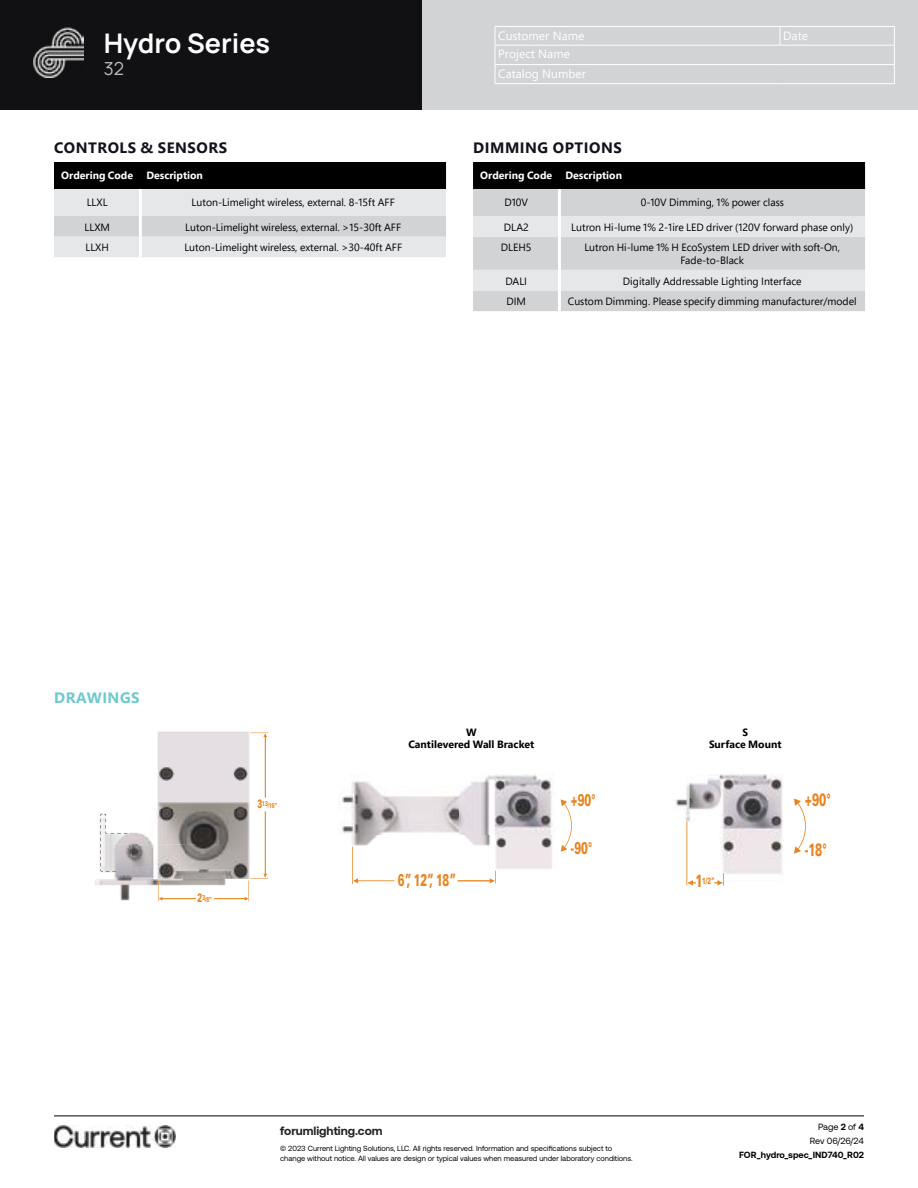
<style>
.page{position:relative;width:918px;height:1188px;background:#fff}
.page>*{position:absolute;margin:0;border:0;box-sizing:border-box;transform-origin:0 0}
.t1{font:200 27px "Manrope";color:#fff}
.t2{font:200 18px "Manrope";color:#bebcbc}
.t3{font:900 17.85px "Univers LT Std";color:#e8841f;scale:.61 1}
.t4{font:900 16.95px "Univers LT Std";letter-spacing:-.015em;color:#e8841f;scale:.6 1}
.t5{font:700 15px "Segoe UI";letter-spacing:.035em;color:#14101c}
.t6{font:700 15px "Segoe UI";letter-spacing:.035em;color:#6ccacf}
.t7{font:12px/19.5px "Segoe UI";color:#fff}
.t8{font:700 12px "Aeonik";color:#202322}
.t9{font:10.5px/12.6px "Segoe Pro";color:#000;text-align:center}
.t10{font:700 10.5px "Segoe Pro";color:#fff}
.t11{font:700 10.5px/12px "Segoe Pro";color:#000;text-align:center}
.t12{font:700 9px "Aeonik";color:#000}
.t13{font:9px/14.1px "Aeonik";letter-spacing:-.005em;color:#000;text-align:right}
.t14{font:900 8.85px "Univers LT Std";color:#e8841f;scale:.63 1}
.t15{font:7.5px/9.8px "Aeonik";color:#000}
.t16{font:900 7.05px "Univers LT Std";color:#e8841f;scale:.6 1}
.s1{font-size:12px}
.s2{font-size:17.85px}
.s3{font-weight:700}
</style>
<div class="page">
<div style="left:0;top:0;width:918px;height:110px;background:#111012"></div>
<div style="left:422px;top:0;width:496px;height:110px;background:#d1d3d4"></div>
<hr style="left:495px;top:64px;width:285px;height:1px;background:#fff">
<hr style="left:780px;top:64px;width:115px;height:1px;background:#fff">
<hr style="left:495px;top:83px;width:285px;height:1px;background:#fff">
<hr style="left:780px;top:83px;width:115px;height:1px;background:#fff">
<hr style="left:495px;top:26px;width:285px;height:1px;background:#fff">
<svg style="left:495px;top:27px;width:1px;height:56px"></svg>
<hr style="left:780px;top:26px;width:115px;height:1px;background:#fff">
<svg style="left:780px;top:27px;width:1px;height:18px"></svg>
<svg style="left:894px;top:27px;width:1px;height:56px"></svg>
<hr style="left:495px;top:45px;width:285px;height:1px;background:#fff">
<hr style="left:780px;top:45px;width:115px;height:1px;background:#fff">
<img style="left:34px;top:28px;width:49px;height:49px">
<hr style="left:54px;top:1116px;width:810px;height:1px;background:#000">
<img style="left:54px;top:1126px;width:122px;height:21px">
<img style="left:95px;top:731px;width:174px;height:171px">
<svg style="left:100px;top:814px;width:53px;height:58px"></svg>
<svg style="left:158px;top:880px;width:38px;height:21px"></svg>
<svg style="left:214px;top:811px;width:54px;height:90px"></svg>
<svg style="left:250px;top:733px;width:19px;height:65px"></svg>
<img style="left:342px;top:774px;width:219px;height:111px">
<svg style="left:352px;top:847px;width:43px;height:37px"></svg>
<svg style="left:457px;top:871px;width:39px;height:12px"></svg>
<svg style="left:561px;top:799px;width:11px;height:53px"></svg>
<img style="left:675px;top:774px;width:120px;height:112px">
<svg style="left:794px;top:799px;width:12px;height:55px"></svg>
<svg style="left:687px;top:821px;width:37px;height:65px"></svg>
<svg style="left:54px;top:162px;width:392px;height:95px;background:#9fa0a1"></svg>
<hr style="left:139px;top:189px;width:3px;height:27px;background:#fff">
<hr style="left:139px;top:216px;width:3px;height:21px;background:#fff">
<hr style="left:139px;top:237px;width:3px;height:20px;background:#fff">
<div style="left:473px;top:162px;width:392px;height:27px;background:#000"></div>
<div style="left:473px;top:189px;width:392px;height:122px;background:#d1d3d4"></div>
<svg style="left:473px;top:216px;width:392px;height:75px;background:#dcdedf"></svg>
<hr style="left:558px;top:189px;width:3px;height:27px;background:#fff">
<hr style="left:558px;top:216px;width:3px;height:21px;background:#fff">
<hr style="left:558px;top:237px;width:3px;height:33px;background:#fff">
<hr style="left:558px;top:270px;width:3px;height:21px;background:#fff">
<hr style="left:558px;top:291px;width:3px;height:20px;background:#fff">
<h1 class="t1" style="left:104px;top:24px;width:168px">Hydro Series</h1>
<h2 class="t2" style="left:104px;top:56px;width:22px">32</h2>
<h3 class="t5" style="left:54px;top:133px;width:174px">CONTROLS &amp; SENSORS</h3>
<p class="t10" style="left:61px;top:167px;width:73px">Ordering Code</p>
<p class="t10" style="left:146px;top:167px;width:58px">Description</p>
<p class="t9" style="left:87px;top:195px;width:23px">LLXL</p>
<p class="t9" style="left:192px;top:195px;width:205px">Luton-Limelight wireless, external. 8-15ft AFF</p>
<p class="t9" style="left:84px;top:220px;width:27px">LLXM</p>
<p class="t9" style="left:185px;top:220px;width:217px">Luton-Limelight wireless, external. &gt;15-30ft AFF</p>
<p class="t9" style="left:85px;top:241px;width:25px">LLXH</p>
<p class="t9" style="left:184px;top:241px;width:219px">Luton-Limelight wireless, external. &gt;30-40ft AFF</p>
<p class="t7" style="left:498px;top:24px;width:88px">Customer Name</p>
<p class="t7" style="left:783px;top:24px;width:26px">Date</p>
<p class="t7" style="left:498px;top:43px;width:89px">Project Name<br>Catalog Number</p>
<h3 class="t5" style="left:473px;top:133px;width:150px">DIMMING OPTIONS</h3>
<p class="t10" style="left:480px;top:167px;width:73px">Ordering Code</p>
<p class="t10" style="left:565px;top:167px;width:58px">Description</p>
<p class="t9" style="left:504px;top:195px;width:25px">D10V</p>
<p class="t9" style="left:641px;top:195px;width:145px">0-10V Dimming, 1% power class</p>
<p class="t9" style="left:504px;top:220px;width:27px">DLA2</p>
<p class="t9" style="left:571px;top:220px;width:284px">Lutron Hi-lume 1% 2-1ire LED driver (120V forward phase only)</p>
<p class="t9" style="left:501px;top:241px;width:32px">DLEH5</p>
<p class="t9" style="left:584px;top:241px;width:257px">Lutron Hi-lume 1% H EcoSystem LED driver with soft-On,<br>Fade-to-Black</p>
<p class="t9" style="left:505px;top:274px;width:23px">DALI</p>
<p class="t9" style="left:623px;top:274px;width:180px">Digitally Addressable Lighting Interface</p>
<p class="t9" style="left:506px;top:295px;width:21px">DIM</p>
<p class="t9" style="left:568px;top:295px;width:290px">Custom Dimming. Please specify dimming manufacturer/model</p>
<h3 class="t6" style="left:54px;top:684px;width:87px">DRAWINGS</h3>
<p class="t16" style="left:198px;top:895px;width:26px"><span class="s1">2</span>3/8”</p>
<p class="t16" style="left:257px;top:801px;width:35px"><span class="s1">3</span>13/16”</p>
<p class="t11" style="left:408px;top:726px;width:127px">W<br>Cantilevered Wall Bracket</p>
<h3 class="t4" style="left:398px;top:869px;width:99px">6”, 12”, 18”</h3>
<h3 class="t4" style="left:571px;top:790px;width:42px">+90°</h3>
<h3 class="t4" style="left:571px;top:837px;width:37px">-90°</h3>
<p class="t11" style="left:709px;top:726px;width:74px">S<br>Surface Mount</p>
<p class="t14" style="left:695px;top:875px;width:33px"><span class="s2">1</span>1/2”</p>
<h3 class="t3" style="left:805px;top:788px;width:44px">+90°</h3>
<h3 class="t3" style="left:805px;top:838px;width:38px">-18°</h3>
<p class="t8" style="left:280px;top:1124px;width:104px">forumlighting.com</p>
<p class="t15" style="left:280px;top:1144px;width:354px">© 2023 Current Lighting Solutions, LLC. All rights reserved. Information and specifications subject to change without notice. All values are design or typical values when measured under laboratory conditions.</p>
<p class="t13" style="left:810px;top:1119px;width:56px">Page <span class="s3">2</span> of <span class="s3">4<br></span>Rev 06/26/24</p>
<p class="t12" style="left:739px;top:1149px;width:126px">FOR_hydro_spec_IND740_R02</p>
</div>
